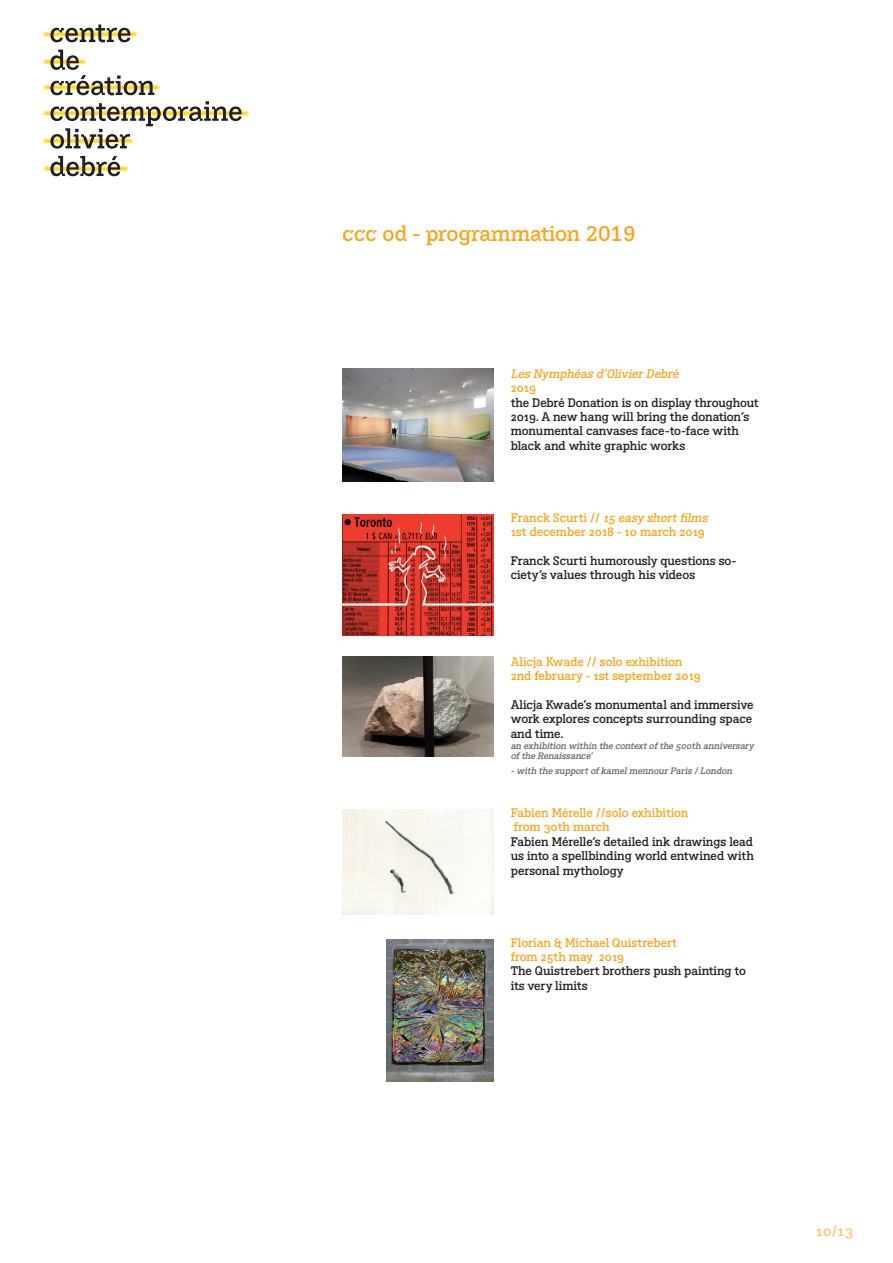
<style>
.page{position:relative;width:893px;height:1263px;background:#fff}
.page>*{position:absolute;margin:0;border:0;box-sizing:border-box;transform-origin:0 0}
.t1{font:21px "BVHCCCOD Titrage";letter-spacing:-.01em;color:#f9a51b}
.t2{font:14.25px "BVHCCCOD";color:#fdc36d}
.t3{font:12px/14.4px "BVHCCCOD";letter-spacing:-.01em;color:#231f20}
.t4{font:12px/14.4px "BVHCCCOD";letter-spacing:-.005em;color:#f9a51b}
.t5{font:italic 12px "BVHCCCOD";color:#f9a51b}
.t6{font:italic 9px/10.8px "BVHCCCOD";color:#5f676e}
.s1{font-style:italic}
</style>
<div class="page">
<img style="left:43px;top:31px;width:207px;height:141px">
<svg style="left:50px;top:24px;width:80px;height:18px"></svg>
<svg style="left:50px;top:50px;width:104px;height:45px"></svg>
<svg style="left:50px;top:101px;width:192px;height:48px"></svg>
<svg style="left:50px;top:156px;width:70px;height:20px"></svg>
<img style="left:343px;top:368px;width:151px;height:113px">
<img style="left:342px;top:514px;width:151px;height:121px">
<img style="left:343px;top:656px;width:151px;height:101px">
<img style="left:386px;top:940px;width:107px;height:142px">
<img style="left:342px;top:809px;width:151px;height:105px">
<h1 class="t1" style="left:342px;top:220px;width:295px">ccc od - programmation 2019</h1>
<p class="t5" style="left:511px;top:366px;width:172px">Les Nymphéas d’OlivierDebré</p>
<p class="t4" style="left:511px;top:381px;width:27px">2019</p>
<p class="t3" style="left:511px;top:396px;width:249px">the Debré Donation is on display throughout 2019. A new hang will bring the donation’s monumental canvases face-to-face with black and white graphic works</p>
<p class="t4" style="left:511px;top:511px;width:201px">Franck Scurti // <span class="s1">15 easy shortfilms<br></span>1st december 2018 - 10 march 2019</p>
<p class="t3" style="left:511px;top:554px;width:227px">Franck Scurti humorously questions so&shy;ciety’s values through his videos</p>
<p class="t4" style="left:511px;top:655px;width:192px">Alicja Kwade // solo exhibition<br>2nd february - 1st september 2019</p>
<p class="t3" style="left:511px;top:698px;width:244px">Alicja Kwade’s monumental and immersive work explores concepts surrounding space and time.</p>
<p class="t6" style="left:511px;top:740px;width:247px">an exhibition within the contextofthe 500th anniversary ofthe Renaissance’</p>
<p class="t6" style="left:511px;top:766px;width:225px">-with the supportofkamelmennourParis /London</p>
<p class="t4" style="left:511px;top:806px;width:179px">Fabien Mérelle //solo exhibition from 30th march</p>
<p class="t3" style="left:511px;top:835px;width:245px;text-align:justify">Fabien Mérelle’s detailed ink drawings lead us into a spellbinding world entwined with personal mythology</p>
<p class="t4" style="left:511px;top:936px;width:168px">Florian &amp; Michael Quistrebert from 25th may 2019</p>
<p class="t3" style="left:511px;top:965px;width:237px">The Quistrebert brothers push painting to its very limits</p>
<p class="t2" style="left:815px;top:1221px;width:40px">10/13</p>
</div>
